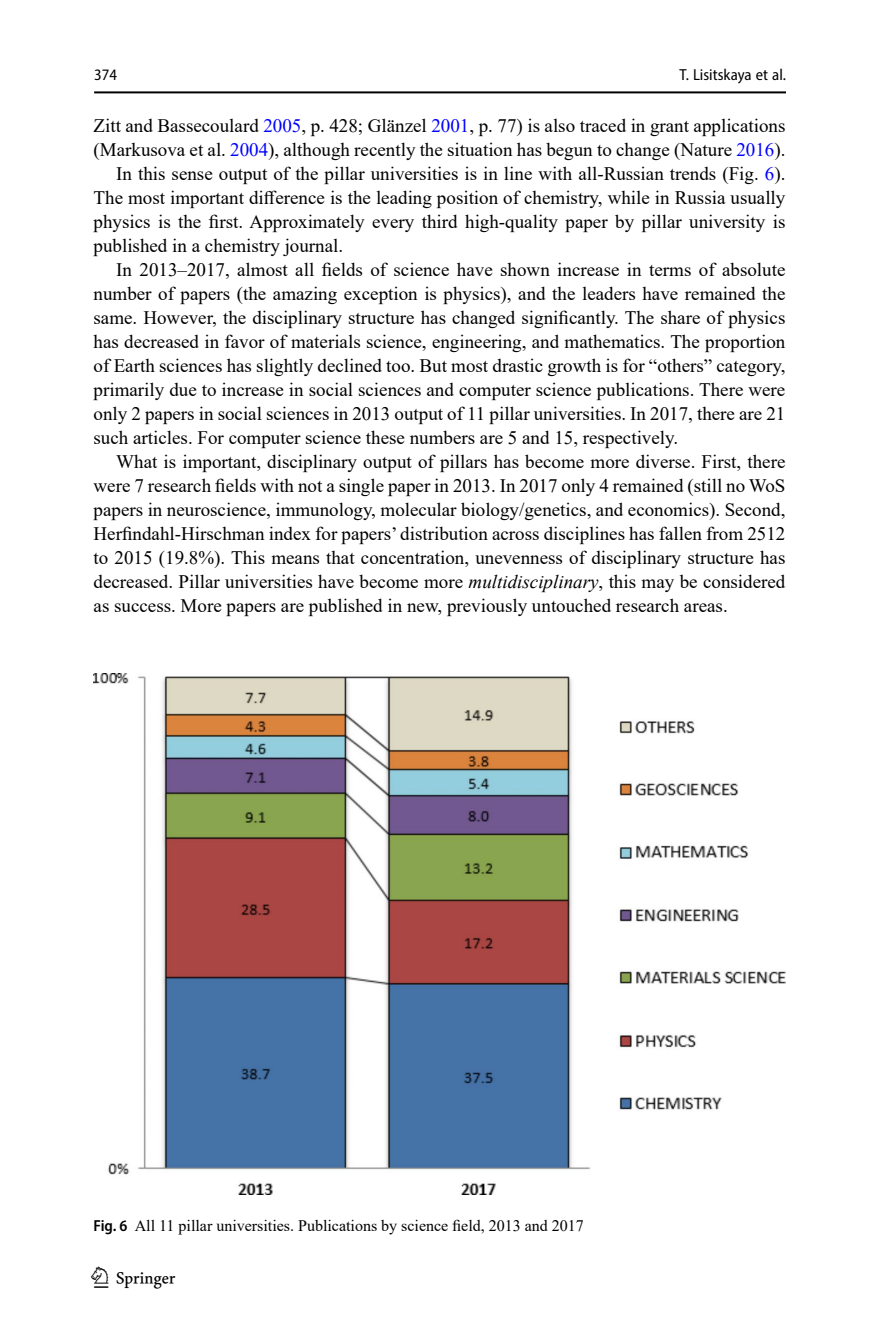
<style>
.page{position:relative;width:879px;height:1333px;background:#fff}
.page>*{position:absolute;margin:0;border:0;box-sizing:border-box;transform-origin:0 0}
.t1{font:30px "Springnew";color:#000}
.Body_Text_Indent{font:19px/24px "Times New Roman";color:#000;text-align:justify}
.Figure_Caption{font:16px "Times New Roman";color:#000}
.t2{font:semi-condensed 16px "Myriad Pro";color:#000}
.s1{color:#00f}
.s2{font-style:italic}
.s3{font-family:"Myriad Pro";font-weight:600;font-stretch:semi-condensed}
</style>
<div class="page">
<hr style="left:94px;top:91px;width:692px;height:2px;background:#000">
<img style="left:94px;top:673px;width:691px;height:521px">
<p class="t2" style="left:679px;top:65px;width:108px">T. Lisitskaya et al.</p>
<p class="Body_Text_Indent" style="left:94px;top:113px;width:693px">Zitt and Bassecoulard <span class="s1">2005</span>, p. 428; Glänzel <span class="s1">2001</span>, p. 77) is also traced in grant applications (Markusova et al. <span class="s1">2004</span>), although recently the situation has begun to change (Nature <span class="s1">2016</span>).</p>
<p class="Body_Text_Indent" style="left:94px;top:161px;width:693px;text-indent:23px">In this sense output of the pillar universities is in line with all-Russian trends (Fig. <span class="s1">6</span>).<br>The most important difference is the leading position of chemistry, while in Russia usually physics is the first. Approximately every third high-quality paper by pillar university is published in a chemistry journal.</p>
<p class="Body_Text_Indent" style="left:94px;top:257px;width:693px;text-indent:23px">In 2013–2017, almost all fields of science have shown increase in terms of absolute number of papers (the amazing exception is physics), and the leaders have remained the same. However, the disciplinary structure has changed significantly. The share of physics has decreased in favor of materials science, engineering, and mathematics. The proportion of Earth sciences has slightly declined too. But most drastic growth is for “others” category, primarily due to increase in social sciences and computer science publications. There were only 2 papers in social sciences in 2013 output of 11 pillar universities. In 2017, there are 21 such articles. For computer science these numbers are 5 and 15, respectively.</p>
<p class="Body_Text_Indent" style="left:94px;top:449px;width:693px;text-indent:23px">What is important, disciplinary output of pillars has become more diverse. First, there were 7 research fields with not a single paper in 2013. In 2017 only 4 remained (still no WoS papers in neuroscience, immunology, molecular biology/genetics, and economics). Second, Herfindahl-Hirschman index for papers’ distribution across disciplines has fallen from 2512 to 2015 (19.8%). This means that concentration, unevenness of disciplinary structure has decreased. Pillar universities have become more <span class="s2">multidisciplinary</span>, this may be considered as success. More papers are published in new, previously untouched research areas.</p>
<p class="t2" style="left:94px;top:65px;width:24px">374</p>
<p class="Figure_Caption" style="left:94px;top:1214px;width:492px"><span class="s3">Fig. 6</span> All 11 pillar universities. Publications by science field, 2013 and 2017</p>
<h1 class="t1" style="left:94px;top:1260px;width:83px">1 3</h1>
</div>
